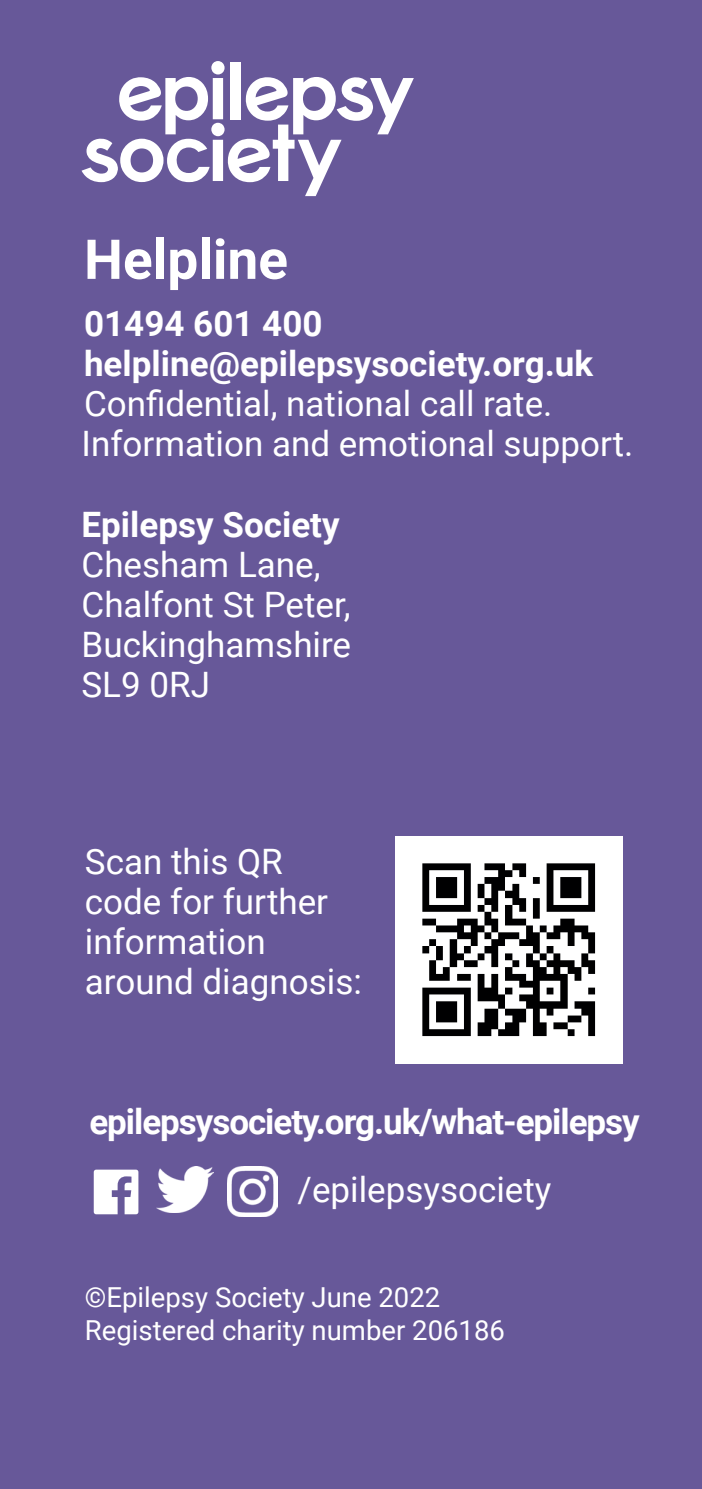
<style>
.page{position:relative;width:702px;height:1489px;background:#fff}
.page>*{position:absolute;margin:0;border:0;box-sizing:border-box;transform-origin:0 0}
.t1{font:700 55px "Roboto";color:#fff}
.t2{font:35px/40px "Roboto";color:#fff}
.t3{font:700 35px/40px "Roboto";color:#fff}
.t4{font:700 35px "Roboto";letter-spacing:-.03em;color:#fff}
.t5{font:27.5px/32.5px "Roboto";color:#fff}
</style>
<div class="page">
<div style="left:0;top:0;width:702px;height:1488px;background:#675899"></div>
<svg style="left:81px;top:61px;width:333px;height:135px"></svg>
<img style="left:395px;top:836px;width:227px;height:227px">
<img style="left:228px;top:1166px;width:49px;height:49px">
<svg style="left:94px;top:1169px;width:44px;height:45px"></svg>
<img style="left:156px;top:1166px;width:57px;height:46px">
<h1 class="t1" style="left:84px;top:221px;width:205px">Helpline</h1>
<p class="t3" style="left:84px;top:302px;width:510px">01494 601 400 helpline@epilepsysociety.org.uk</p>
<p class="t2" style="left:82px;top:382px;width:553px">Confidential, national call rate.<br>Information and emotional support.</p>
<p class="t3" style="left:82px;top:503px;width:260px">Epilepsy Society</p>
<p class="t2" style="left:82px;top:543px;width:271px">Chesham Lane,<br>Chalfont St Peter,<br>Buckinghamshire<br>SL9 0RJ</p>
<p class="t2" style="left:85px;top:840px;width:278px">Scan this QR code for further information around diagnosis:</p>
<p class="t4" style="left:89px;top:1097px;width:552px">epilepsysociety.org.uk/what-epilepsy</p>
<p class="t2" style="left:297px;top:1168px;width:255px">/epilepsysociety</p>
<p class="t5" style="left:85px;top:1279px;width:421px">©Epilepsy Society June 2022<br>Registered charity number 206186</p>
</div>
